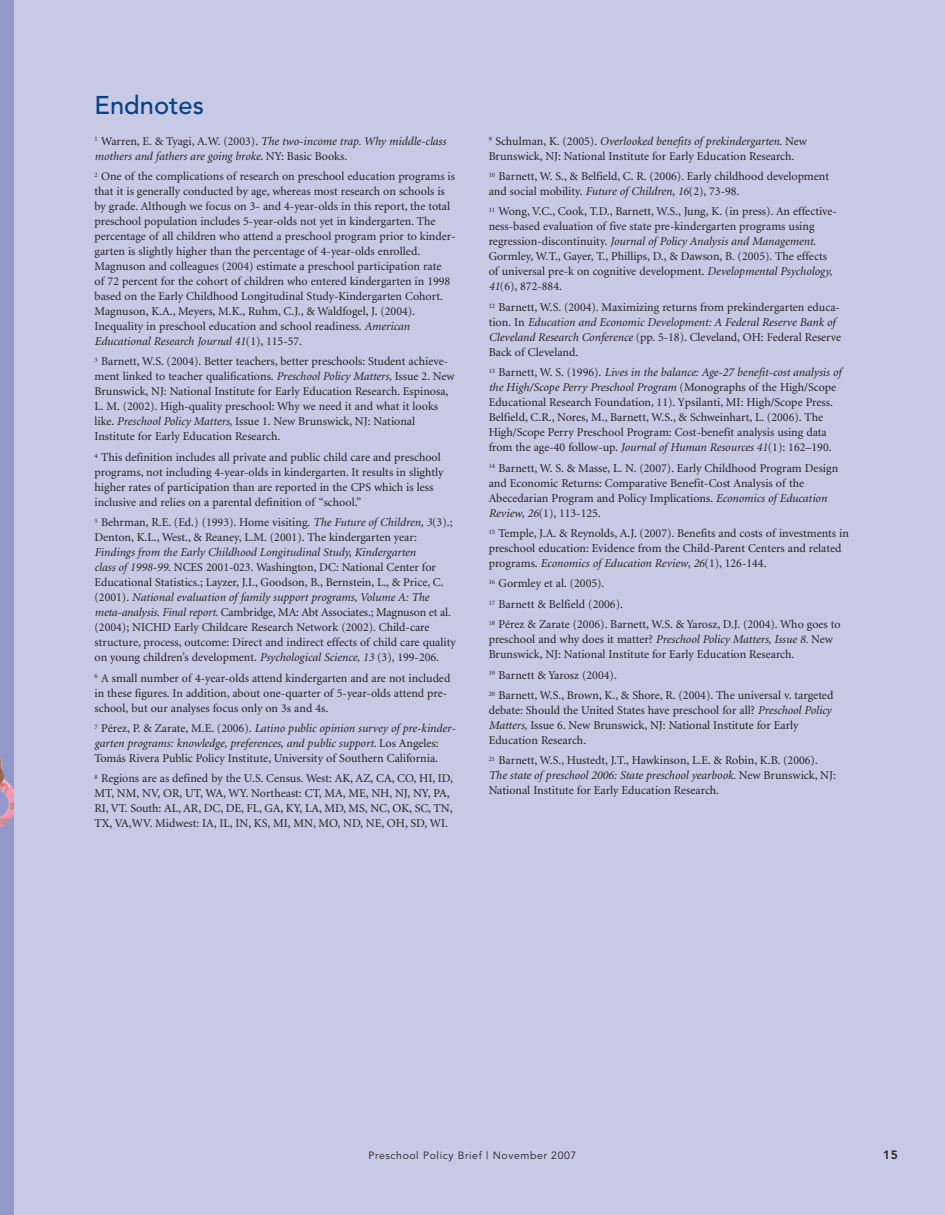
<style>
.page{position:relative;width:945px;height:1215px;background:#fff}
.page>*{position:absolute;margin:0;border:0;box-sizing:border-box;transform-origin:0 0}
.t1{font:500 25.5px "Avenir";color:#054286}
.t2{font:12px/15px "Minion";color:#231f20}
.t3{font:italic 12px/15px "Minion";color:#231f20}
.t4{font:800 12px "Avenir";color:#231f20}
.t5{font:10.5px "Avenir";letter-spacing:.055em;color:#231f20}
.s1{font-style:normal}
.s2{font-style:italic}
</style>
<div class="page">
<div style="left:14px;top:0;width:931px;height:1215px;background:#c7c9e5"></div>
<div style="left:0;top:0;width:14px;height:1215px;background:#9398cb"></div>
<h1 class="t1" style="left:94px;top:94px;width:111px">Endnotes</h1>
<p class="t3" style="left:94px;top:134px;width:353px"><sup>1</sup> <span class="s1">Warren, E. &amp; Tyagi, A.W. (2003).</span> The two-income trap. Why middle-class mothers and fathers are going broke<span class="s1">. NY: Basic Books.</span></p>
<p class="t2" style="left:94px;top:170px;width:363px"><sup>2</sup> One of the complications of research on preschool education programs is that it is generally conducted by age, whereas most research on schools is by grade. Although we focus on 3- and 4-year-olds in this report, the total preschool population includes 5-year-olds not yet in kindergarten. The percentage of all children who attend a preschool program prior to kinder&shy;garten is slightly higher than the percentage of 4-year-olds enrolled.<br>Magnuson and colleagues (2004) estimate a preschool participation rate<br>of 72 percent for the cohort of children who entered kindergarten in 1998 based on the Early Childhood Longitudinal Study-Kindergarten Cohort.<br>Magnuson, K.A., Meyers, M.K., Ruhm, C.J., &amp; Waldfogel, J. (2004).<br>Inequality in preschool education and school readiness. <span class="s2">American Educational Research Journal 41</span>(1), 115-57.</p>
<p class="t2" style="left:94px;top:355px;width:362px"><sup>3</sup> Barnett, W.S. (2004). Better teachers, better preschools: Student achieve&shy;ment linked to teacher qualifications. <span class="s2">Preschool Policy Matters,</span> Issue 2. New Brunswick, NJ: National Institute for Early Education Research. Espinosa, L. M. (2002). High-quality preschool: Why we need it and what it looks like. <span class="s2">Preschool Policy Matters,</span> Issue 1. New Brunswick, NJ: National Institute for Early Education Research.</p>
<p class="t2" style="left:94px;top:450px;width:351px"><sup>4</sup> This definition includes all private and public child care and preschool programs, not including 4-year-olds in kindergarten. It results in slightly higher rates of participation than are reported in the CPS which is less inclusive and relies on a parental definition of “school.”</p>
<p class="t2" style="left:94px;top:516px;width:360px"><sup>5</sup> Behrman, R.E. (Ed.) (1993). Home visiting. <span class="s2">The Future of Children, 3</span>(3).;<br>Denton, K.L., West., &amp; Reaney, L.M. (2001). The kindergarten year:</p>
<p class="t2" style="left:94px;top:546px;width:363px"><span class="s2">Findings from the Early Childhood Longitudinal Study, Kindergarten<br>class of 1998-99.</span> NCES 2001-023. Washington, DC: National Center for Educational Statistics.; Layzer, J.I., Goodson, B., Bernstein, L., &amp; Price, C. (2001). <span class="s2">National evaluation of family support programs, Volume A: The meta-analysis. Final report.</span> Cambridge, MA: Abt Associates.; Magnuson et al. (2004); NICHD Early Childcare Research Network (2002). Child-care structure, process, outcome: Direct and indirect effects of child care quality on young children’s development. <span class="s2">Psychological Science, 13</span> (3), 199-206.</p>
<p class="t2" style="left:94px;top:671px;width:357px"><sup>6</sup> A small number of 4-year-olds attend kindergarten and are not included in these figures. In addition, about one-quarter of 5-year-olds attend pre&shy;school, but our analyses focus only on 3s and 4s.</p>
<p class="t2" style="left:94px;top:722px;width:362px"><sup>7</sup> Pérez, P. &amp; Zarate, M.E. (2006). <span class="s2">Latino public opinion survey of pre-kinder&shy;garten programs: knowledge, preferences, and public support</span>. Los Angeles:<br>Tomás Rivera Public Policy Institute, University of Southern California.</p>
<p class="t2" style="left:94px;top:772px;width:360px"><sup>8</sup> Regions are as defined by the U.S. Census. West: AK, AZ, CA, CO, HI, ID, MT, NM, NV, OR, UT, WA, WY. Northeast: CT, MA, ME, NH, NJ, NY, PA, RI, VT. South: AL, AR, DC, DE, FL, GA, KY, LA, MD, MS, NC, OK, SC, TN, TX, VA,WV. Midwest: IA, IL, IN, KS, MI, MN, MO, ND, NE, OH, SD, WI.</p>
<p class="t2" style="left:489px;top:134px;width:320px"><sup>9</sup> Schulman, K. (2005). <span class="s2">Overlooked benefits of prekindergarten</span>. New<br>Brunswick, NJ: National Institute for Early Education Research.</p>
<p class="t2" style="left:489px;top:170px;width:342px"><sup>10</sup> Barnett, W. S., &amp; Belfield, C. R. (2006). Early childhood development and social mobility. <span class="s2">Future of Children</span>, <span class="s2">16</span>(2), 73-98.</p>
<p class="t2" style="left:489px;top:205px;width:350px"><sup>11</sup> Wong, V.C., Cook, T.D., Barnett, W.S., Jung, K. (in press). An effective&shy;ness-based evaluation of five state pre-kindergarten programs using regression-discontinuity. <span class="s2">Journal of Policy Analysis and Management.<br></span>Gormley, W.T., Gayer, T., Phillips, D., &amp; Dawson, B. (2005). The effects of universal pre-k on cognitive development. <span class="s2">Developmental Psychology, 41</span>(6), 872-884.</p>
<p class="t2" style="left:489px;top:300px;width:354px"><sup>12</sup> Barnett, W.S. (2004). Maximizing returns from prekindergarten educa&shy;tion. In <span class="s2">Education and Economic Development: A Federal Reserve Bank of Cleveland Research Conference</span> (pp. 5-18). Cleveland, OH: Federal Reserve Back of Cleveland.</p>
<p class="t2" style="left:489px;top:366px;width:354px"><sup>13</sup> Barnett, W. S. (1996). <span class="s2">Lives in the balance: Age-27 benefit-cost analysis of the High/Scope Perry Preschool Program</span> (Monographs of the High/Scope Educational Research Foundation, 11). Ypsilanti, MI: High/Scope Press.<br>Belfield, C.R., Nores, M., Barnett, W.S., &amp; Schweinhart, L. (2006). The High/Scope Perry Preschool Program: Cost-benefit analysis using data from the age-40 follow-up. <span class="s2">Journal of Human Resources 41</span>(1): 162–190.</p>
<p class="t2" style="left:489px;top:461px;width:351px"><sup>14</sup> Barnett, W. S. &amp; Masse, L. N. (2007). Early Childhood Program Design and Economic Returns: Comparative Benefit-Cost Analysis of the Abecedarian Program and Policy Implications. <span class="s2">Economics of Education Review</span>, <span class="s2">26</span>(1), 113-125.</p>
<p class="t2" style="left:489px;top:527px;width:362px"><sup>15</sup> Temple, J.A. &amp; Reynolds, A.J. (2007). Benefits and costs of investments in preschool education: Evidence from the Child-Parent Centers and related programs. <span class="s2">Economics of Education Review</span>, <span class="s2">26</span>(1), 126-144.</p>
<p class="t2" style="left:489px;top:574px;width:354px;line-height:20.4px"><sup>16</sup> Gormley et al. (2005).<br><sup>17</sup> Barnett &amp; Belfield (2006).<br><sup>18</sup> Pérez &amp; Zarate (2006). Barnett, W.S. &amp; Yarosz, D.J. (2004). Who goes to</p>
<p class="t2" style="left:489px;top:633px;width:346px">preschool and why does it matter? <span class="s2">Preschool Policy Matters, Issue 8.</span> New<br>Brunswick, NJ: National Institute for Early Education Research.</p>
<p class="t2" style="left:489px;top:666px;width:346px;line-height:20.4px"><sup>19</sup> Barnett &amp; Yarosz (2004).<br><sup>20</sup> Barnett, W.S., Brown, K., &amp; Shore, R. (2004). The universal v. targeted</p>
<p class="t2" style="left:489px;top:704px;width:344px">debate: Should the United States have preschool for all? <span class="s2">Preschool Policy<br>Matters,</span> Issue 6. New Brunswick, NJ: National Institute for Early<br>Education Research.</p>
<p class="t2" style="left:489px;top:754px;width:349px"><sup>21</sup> Barnett, W.S., Hustedt, J.T., Hawkinson, L.E. &amp; Robin, K.B. (2006).<br><span class="s2">The state of preschool 2006: State preschool yearbook.</span> New Brunswick, NJ:<br>National Institute for Early Education Research.</p>
<p class="t5" style="left:369px;top:1151px;width:209px">Preschool Policy Brief | November 2007</p>
<p class="t4" style="left:883px;top:1150px;width:16px">15</p>
</div>
